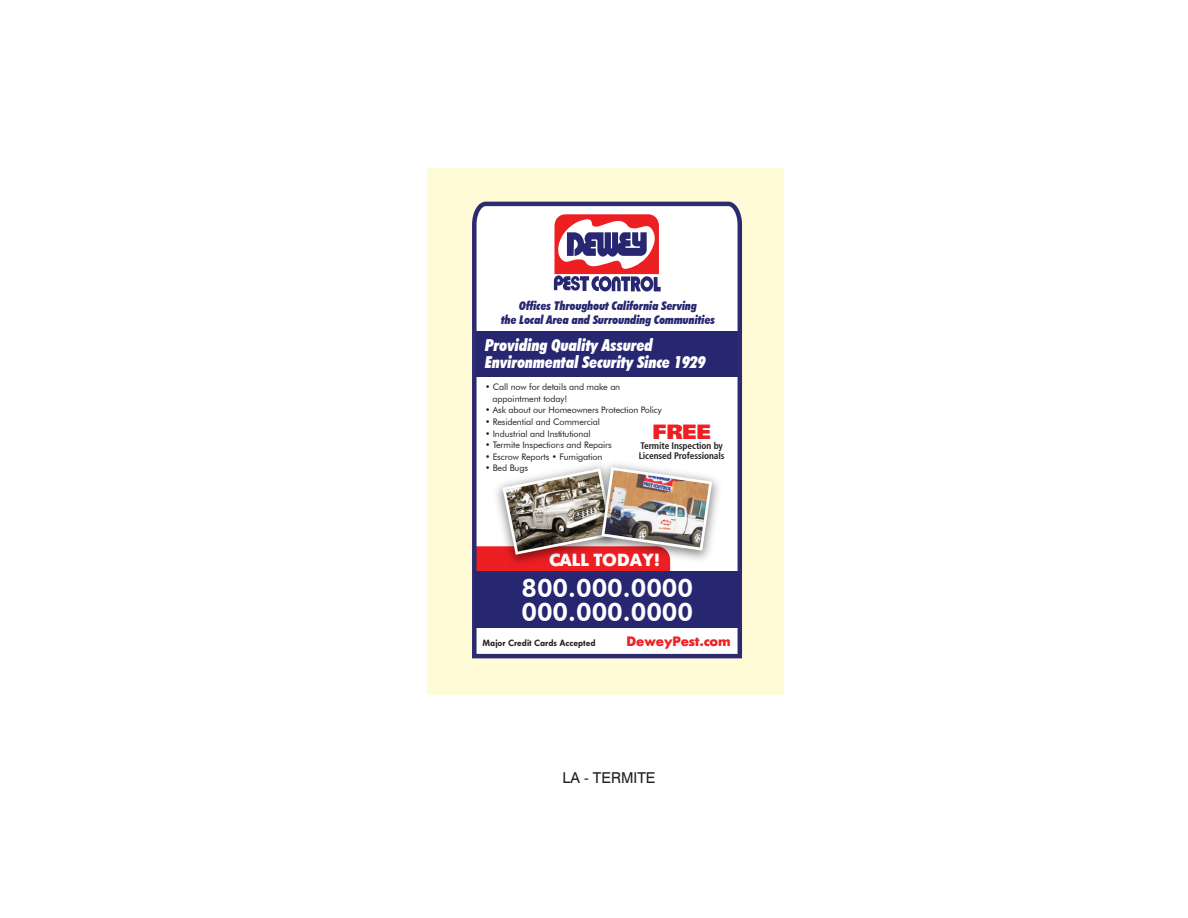
<style>
.page{position:relative;width:1188px;height:918px;background:#fff}
.page>*{position:absolute;margin:0;border:0;box-sizing:border-box;transform-origin:0 0}
.t1{font:800 25.5px/23.7px "Futura BT";color:#fff}
.t2{font:900 20.55px "Frutiger 95";color:#ee1f23}
.t3{font:700 17.4px "Futura BQ";color:#fff}
.t4{font:italic 900 condensed 16.5px/16.5px "Futura BT";color:#fff}
.t5{font:15px "Swiss 721 BT";color:#231f20}
.t6{font:700 13.5px "Futura BQ";color:#ee2123}
.t7{font:italic 900 condensed 12px/13.5px "Futura BT";color:#272771;text-align:center}
.t8{font:700 condensed 9.45px/10.4px "Frutiger 67";letter-spacing:-.01em;color:#231f20}
.t9{font:9px/11.6px "Futura BT";letter-spacing:-.01em;color:#231f20}
.t10{font:800 9px "Futura BQ";color:#231f20}
</style>
<div class="page">
<div style="left:427px;top:168px;width:356px;height:527px;background:#fffbd6"></div>
<svg style="left:472px;top:202px;width:270px;height:456px;background:#c3bbcf"></svg>
<div style="left:475px;top:571px;width:265px;height:56px;background:#272771"></div>
<img style="left:472px;top:436px;width:88px;height:151px">
<img style="left:560px;top:433px;width:182px;height:139px">
<img style="left:474px;top:467px;width:238px;height:106px">
<h3 class="t7" style="left:501px;top:299px;width:216px">Offices Throughout California Serving<br>the Local Area and Surrounding Communities</h3>
<h3 class="t4" style="left:485px;top:337px;width:222px">Providing Quality Assured<br>Environmental Security Since 1929</h3>
<p class="t9" style="left:493px;top:381px;width:129px;text-indent:-8px">• Call now for details and make an appointment today!</p>
<p class="t9" style="left:485px;top:404px;width:178px">• Ask about our Homeowners Protection Policy</p>
<p class="t9" style="left:485px;top:416px;width:117px">• Residential and Commercial</p>
<p class="t9" style="left:485px;top:428px;width:107px">• Industrial and Institutional</p>
<p class="t9" style="left:485px;top:439px;width:128px">• Termite Inspections and Repairs</p>
<p class="t9" style="left:485px;top:451px;width:119px">• Escrow Reports • Fumigation</p>
<p class="t9" style="left:485px;top:462px;width:44px">• Bed Bugs</p>
<h2 class="t2" style="left:653px;top:419px;width:59px">FREE</h2>
<p class="t8" style="left:639px;top:440px;width:87px">Termite Inspection by<br>Licensed Professionals</p>
<h3 class="t3" style="left:549px;top:549px;width:112px">CALL TODAY!</h3>
<h1 class="t1" style="left:521px;top:576px;width:173px">800.000.0000<br>000.000.0000</h1>
<p class="t10" style="left:483px;top:637px;width:114px">Major Credit Cards Accepted</p>
<h3 class="t6" style="left:626px;top:633px;width:106px">DeweyPest.com</h3>
<h3 class="t5" style="left:562px;top:768px;width:95px">LA - TERMITE</h3>
</div>
